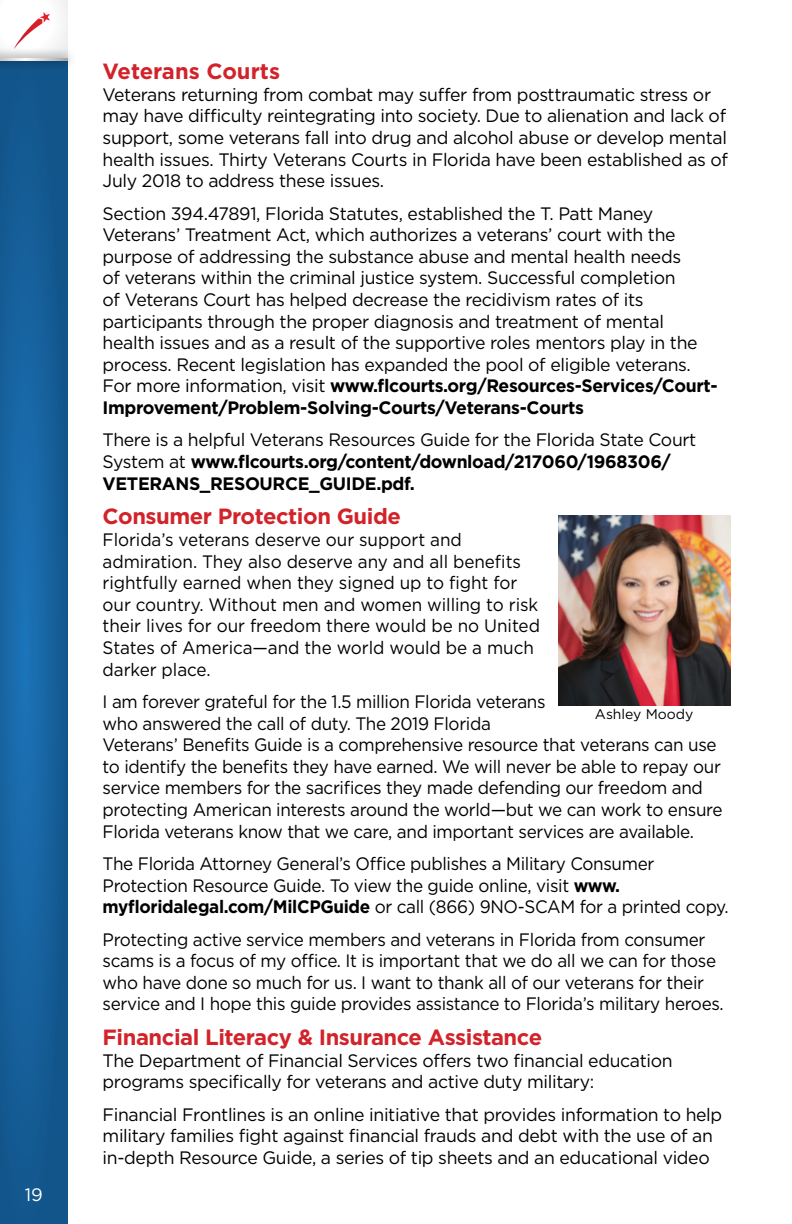
<style>
.page{position:relative;width:792px;height:1224px;background:#fff}
.page>*{position:absolute;margin:0;border:0;box-sizing:border-box;transform-origin:0 0}
.t1{font:700 22px "Gotham";letter-spacing:-.02em;color:#d2232a}
.t2{font:700 22px "Gotham";color:#d2232a}
.t3{font:18px/21.6px "Gotham";letter-spacing:-.02em;color:#000}
.t4{font:18px/21.6px "Gotham";letter-spacing:-.02em;color:#000;scale:.95 1}
.t5{font:700 18px/21.6px "Gotham";letter-spacing:-.02em;color:#000}
.t6{font:18px "Gotham";color:#fff}
.t7{font:14px "Gotham";color:#000}
.s1{font-weight:700}
.s2{font-weight:400}
</style>
<div class="page">
<svg style="left:0;top:71px;width:68px;height:1153px;background:#155f9a"></svg>
<div style="left:0;top:0;width:68px;height:59px;background:linear-gradient(to right,#fff,#f8f8f8)"></div>
<div style="left:0;top:48px;width:77px;height:23px;background:#000;opacity:.75"></div>
<svg style="left:0;top:58px;width:68px;height:3px"></svg>
<svg style="left:14px;top:12px;width:36px;height:37px"></svg>
<img style="left:558px;top:516px;width:172px;height:189px">
<p class="t6" style="left:25px;top:1183px;width:20px">19</p>
<p class="t2" style="left:103px;top:57px;width:179px">Veterans Courts</p>
<p class="t3" style="left:103px;top:83px;width:627px">Veterans returning from combat may suffer from posttraumatic stress or may have difficulty reintegrating into society. Due to alienation and lack of support, some veterans fall into drug and alcohol abuse or develop mental health issues. Thirty Veterans Courts in Florida have been established as of July 2018 to address these issues.</p>
<p class="t3" style="left:103px;top:202px;width:616px">Section 394.47891, Florida Statutes, established the T. Patt Maney Veterans’ Treatment Act, which authorizes a veterans’ court with the purpose of addressing the substance abuse and mental health needs<br>of veterans within the criminal justice system. Successful completion<br>of Veterans Court has helped decrease the recidivism rates of its participants through the proper diagnosis and treatment of mental health issues and as a result of the supportive roles mentors play in the process. Recent legislation has expanded the pool of eligible veterans.<br>For more information, visit <span class="s1">www.flcourts.org/Resources-Services/Court-Improvement/Problem-Solving-Courts/Veterans-Courts</span></p>
<p class="t5" style="left:103px;top:429px;width:595px"><span class="s2">There is a helpful Veterans Resources Guide for the Florida State Court<br>System at</span> www.flcourts.org/content/download/217060/1968306/<br>VETERANS_RESOURCE_GUIDE.pdf.</p>
<p class="t1" style="left:103px;top:502px;width:300px">Consumer Protection Guide</p>
<p class="t4" style="left:103px;top:528px;width:462px">Florida’s veterans deserve our support and admiration. They also deserve any and all benefits rightfully earned when they signed up to fight for our country. Without men and women willing to risk their lives for our freedom there would be no United States of America—and the world would be a much darker place.</p>
<p class="t4" style="left:103px;top:690px;width:654px">I am forever grateful for the 1.5 million Florida veterans<br>who answered the call of duty. The 2019 Florida<br>Veterans’ Benefits Guide is a comprehensive resource that veterans can use to identify the benefits they have earned. We will never be able to repay our service members for the sacrifices they made defending our freedom and protecting American interests around the world—but we can work to ensure Florida veterans know that we care, and important services are available.</p>
<p class="t4" style="left:103px;top:852px;width:661px">The Florida Attorney General’s Office publishes a Military Consumer<br>Protection Resource Guide. To view the guide online, visit <span class="s1">www. myfloridalegal.com/MilCPGuide</span> or call (866) 9NO-SCAM for a printed copy.</p>
<p class="t4" style="left:103px;top:928px;width:655px">Protecting active service members and veterans in Florida from consumer scams is a focus of my office. It is important that we do all we can for those who have done so much for us. I want to thank all of our veterans for their service and I hope this guide provides assistance to Florida’s military heroes.</p>
<p class="t1" style="left:103px;top:1023px;width:441px">Financial Literacy &amp; Insurance Assistance</p>
<p class="t3" style="left:103px;top:1049px;width:572px">The Department of Financial Services offers two financial education programs specifically for veterans and active duty military:</p>
<p class="t3" style="left:103px;top:1103px;width:621px">Financial Frontlines is an online initiative that provides information to help military families fight against financial frauds and debt with the use of an in-depth Resource Guide, a series of tip sheets and an educational video</p>
<p class="t7" style="left:595px;top:705px;width:100px">Ashley Moody</p>
</div>
